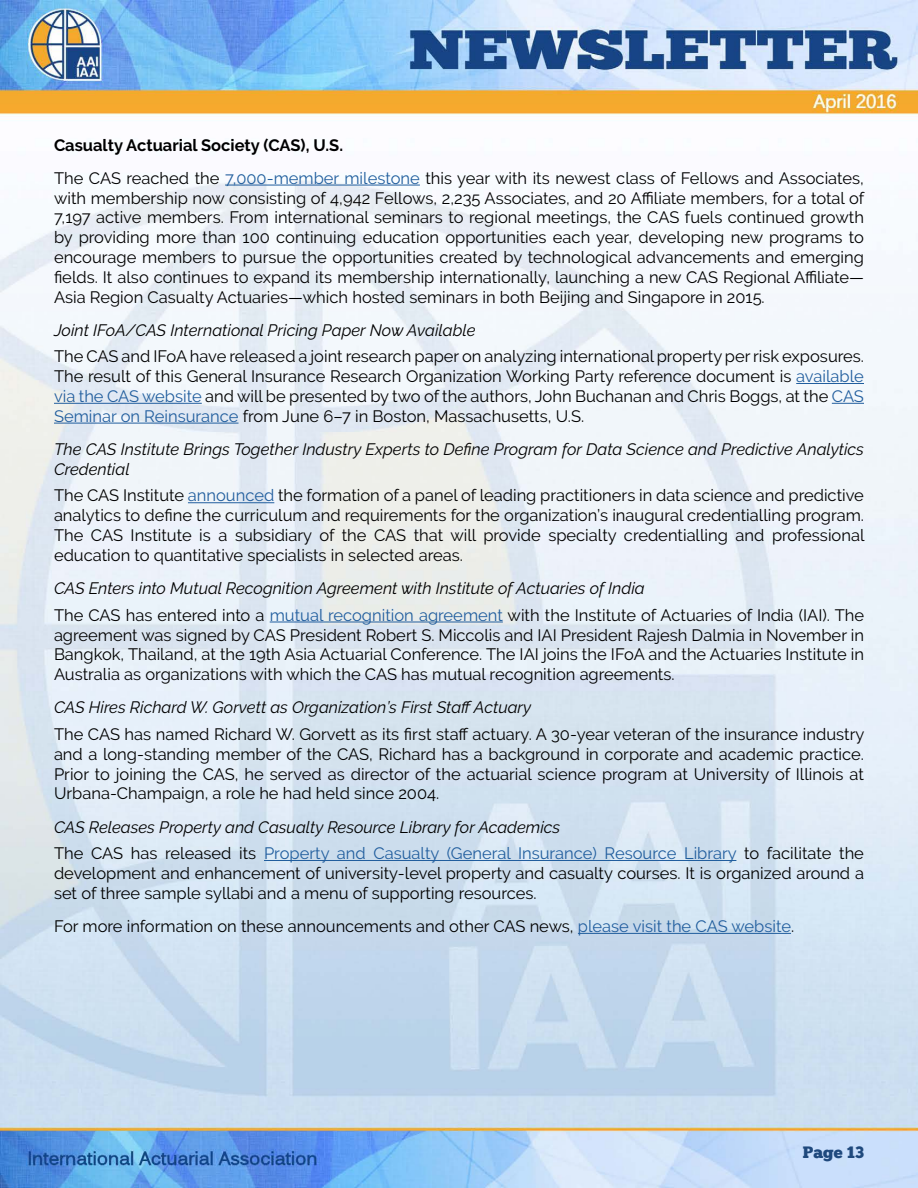
<style>
.page{position:relative;width:918px;height:1188px;background:#fff}
.page>*{position:absolute;margin:0;border:0;box-sizing:border-box;transform-origin:0 0}
.t1{font:16.5px/19.8px "Raleway";color:#000;text-align:justify}
.t2{font:italic 16.5px/26.5px "Raleway";color:#000}
.t3{font:16.5px "Chunk Five";color:#1f497d}
.s1{font-weight:700}
.s2{color:#215e9e}
.s3{font-style:normal}
.s4{font-style:normal;color:#215e9e}
</style>
<div class="page">
<img style="left:0;top:0;width:918px;height:1188px">
<hr style="left:225px;top:185px;width:195px;height:1px;background:#215e9e">
<hr style="left:796px;top:383px;width:68px;height:1px;background:#215e9e">
<hr style="left:54px;top:403px;width:148px;height:1px;background:#215e9e">
<hr style="left:832px;top:403px;width:32px;height:1px;background:#215e9e">
<hr style="left:54px;top:423px;width:185px;height:1px;background:#215e9e">
<hr style="left:188px;top:502px;width:86px;height:1px;background:#215e9e">
<hr style="left:270px;top:622px;width:233px;height:1px;background:#215e9e">
<hr style="left:264px;top:860px;width:472px;height:1px;background:#215e9e">
<hr style="left:578px;top:933px;width:213px;height:1px;background:#215e9e">
<p class="t1" style="left:54px;top:128px;width:811px;line-height:33.3px"><span class="s1">Casualty Actuarial Society (CAS), U.S.<br></span>The CAS reached the <span class="s2">7,000-member milestone</span> this year with its newest class of Fellows and Associates,</p>
<p class="t1" style="left:54px;top:188px;width:812px">with membership now consisting of 4,942 Fellows, 2,235 Associates, and 20 Affiliate members, for a total of 7,197 active members. From international seminars to regional meetings, the CAS fuels continued growth by providing more than 100 continuing education opportunities each year, developing new programs to encourage members to pursue the opportunities created by technological advancements and emerging fields. It also continues to expand its membership internationally, launching a new CAS Regional Affiliate— Asia Region Casualty Actuaries—which hosted seminars in both Beijing and Singapore in 2015.</p>
<p class="t2" style="left:54px;top:317px;width:423px">Joint IFoA/CAS International Pricing Paper Now Available</p>
<p class="t1" style="left:54px;top:347px;width:812px">The CAS and IFoA have released a joint research paper on analyzing international property per risk exposures.<br>The result of this General Insurance Research Organization Working Party reference document is <span class="s2">available via the CAS website</span> and will be presented by two of the authors, John Buchanan and Chris Boggs, at the <span class="s2">CAS Seminar on Reinsurance</span> from June 6–7 in Boston, Massachusetts, U.S.</p>
<p class="t2" style="left:54px;top:439px;width:812px;line-height:19.8px">The CAS Institute Brings Together Industry Experts to Define Program for Data Science and Predictive Analytics<br>Credential</p>
<p class="t1" style="left:54px;top:486px;width:812px">The CAS Institute <span class="s2">announced</span> the formation of a panel of leading practitioners in data science and predictive analytics to define the curriculum and requirements for the organization’s inaugural credentialling program.<br>The CAS Institute is a subsidiary of the CAS that will provide specialty credentialling and professional education to quantitative specialists in selected areas.</p>
<p class="t2" style="left:54px;top:575px;width:812px">CAS Enters into Mutual Recognition Agreement with Institute of Actuaries of India<br><span class="s3">The CAS has entered into a</span> <span class="s4">mutual recognition agreement</span> <span class="s3">with the Institute of Actuaries of India (IAI). The</span></p>
<p class="t1" style="left:54px;top:625px;width:812px">agreement was signed by CAS President Robert S. Miccolis and IAI President Rajesh Dalmia in November in Bangkok, Thailand, at the 19th Asia Actuarial Conference. The IAI joins the IFoA and the Actuaries Institute in Australia as organizations with which the CAS has mutual recognition agreements.</p>
<p class="t2" style="left:54px;top:694px;width:479px">CAS Hires Richard W. Gorvett as Organization’s First Staff Actuary</p>
<p class="t1" style="left:54px;top:724px;width:812px">The CAS has named Richard W. Gorvett as its first staff actuary. A 30-year veteran of the insurance industry and a long-standing member of the CAS, Richard has a background in corporate and academic practice.<br>Prior to joining the CAS, he served as director of the actuarial science program at University of Illinois at Urbana-Champaign, a role he had held since 2004.</p>
<p class="t2" style="left:54px;top:814px;width:812px">CAS Releases Property and Casualty Resource Library for Academics<br><span class="s3">The CAS has released its</span> <span class="s4">Property and Casualty (General Insurance) Resource Library</span> <span class="s3">to facilitate the</span></p>
<p class="t1" style="left:54px;top:863px;width:812px">development and enhancement of university-level property and casualty courses. It is organized around a set of three sample syllabi and a menu of supporting resources.</p>
<p class="t1" style="left:54px;top:916px;width:742px">For more information on these announcements and other CAS news, <span class="s2">please visit the CAS website</span>.</p>
<p class="t3" style="left:803px;top:1143px;width:63px">Page 13</p>
</div>
